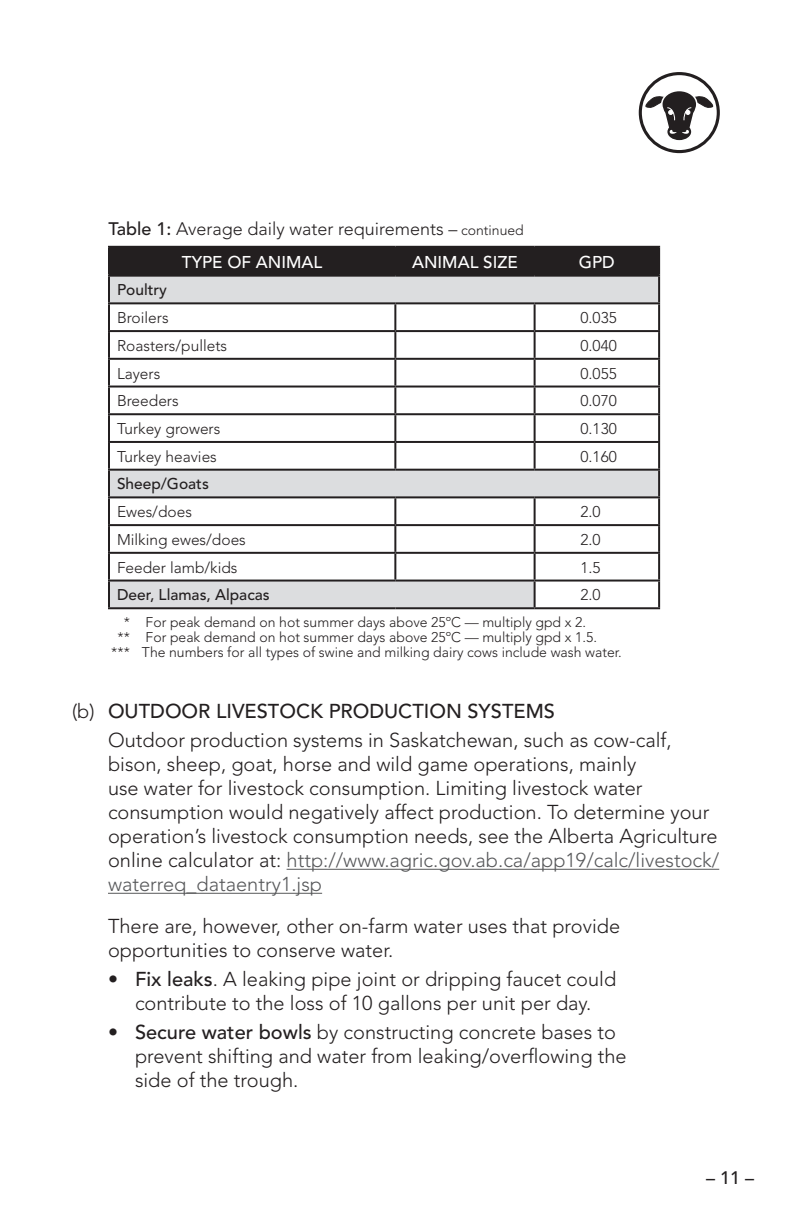
<style>
.page{position:relative;width:792px;height:1224px;background:#fff}
.page>*{position:absolute;margin:0;border:0;box-sizing:border-box;transform-origin:0 0}
.t1{font:300 20px/24px "Avenir LT Std";color:#231f20}
.t2{font:300 18px "Avenir LT Std";color:#231f20}
.t3{font:500 18px "Avenir LT Std";color:#231f20}
.t4{font:500 17px "Avenir LT Std";color:#fff}
.t5{font:300 15.6px/27.8px "Avenir LT Std";color:#231f20}
.t6{font:500 15.6px/27.8px "Avenir LT Std";color:#231f20}
.t7{font:300 14px "Avenir LT Std";color:#231f20}
.s1{font-weight:500}
.s2{font-size:14px}
.s3{font-weight:300}
.s4{color:#57585a}
</style>
<div class="page">
<hr style="left:287px;top:869px;width:432px;height:1px;background:#57585a">
<hr style="left:108px;top:893px;width:214px;height:1px;background:#57585a">
<svg style="left:639px;top:72px;width:81px;height:81px"></svg>
<div style="left:110px;top:248px;width:548px;height:27px;background:#231f20"></div>
<svg style="left:110px;top:277px;width:548px;height:330px"></svg>
<hr style="left:108px;top:246px;width:287px;height:2px;background:#231f20">
<hr style="left:108px;top:248px;width:2px;height:27px;background:#231f20">
<hr style="left:395px;top:246px;width:140px;height:2px;background:#231f20">
<hr style="left:394px;top:248px;width:2px;height:27px;background:#231f20">
<hr style="left:535px;top:246px;width:125px;height:2px;background:#231f20">
<hr style="left:534px;top:248px;width:2px;height:27px;background:#231f20">
<hr style="left:658px;top:248px;width:2px;height:27px;background:#231f20">
<hr style="left:108px;top:275px;width:287px;height:2px;background:#231f20">
<hr style="left:108px;top:277px;width:2px;height:25px;background:#231f20">
<hr style="left:395px;top:275px;width:140px;height:2px;background:#231f20">
<hr style="left:535px;top:275px;width:125px;height:2px;background:#231f20">
<hr style="left:658px;top:277px;width:2px;height:25px;background:#231f20">
<hr style="left:108px;top:302px;width:287px;height:2px;background:#231f20">
<hr style="left:108px;top:304px;width:2px;height:26px;background:#231f20">
<hr style="left:395px;top:302px;width:140px;height:2px;background:#231f20">
<hr style="left:394px;top:304px;width:2px;height:26px;background:#231f20">
<hr style="left:535px;top:302px;width:125px;height:2px;background:#231f20">
<hr style="left:534px;top:304px;width:2px;height:26px;background:#231f20">
<hr style="left:658px;top:304px;width:2px;height:26px;background:#231f20">
<hr style="left:108px;top:330px;width:287px;height:2px;background:#231f20">
<hr style="left:108px;top:332px;width:2px;height:26px;background:#231f20">
<hr style="left:395px;top:330px;width:140px;height:2px;background:#231f20">
<hr style="left:394px;top:332px;width:2px;height:26px;background:#231f20">
<hr style="left:535px;top:330px;width:125px;height:2px;background:#231f20">
<hr style="left:534px;top:332px;width:2px;height:26px;background:#231f20">
<hr style="left:658px;top:332px;width:2px;height:26px;background:#231f20">
<hr style="left:108px;top:358px;width:287px;height:2px;background:#231f20">
<hr style="left:108px;top:360px;width:2px;height:26px;background:#231f20">
<hr style="left:395px;top:358px;width:140px;height:2px;background:#231f20">
<hr style="left:394px;top:360px;width:2px;height:26px;background:#231f20">
<hr style="left:535px;top:358px;width:125px;height:2px;background:#231f20">
<hr style="left:534px;top:360px;width:2px;height:26px;background:#231f20">
<hr style="left:658px;top:360px;width:2px;height:26px;background:#231f20">
<hr style="left:108px;top:386px;width:287px;height:2px;background:#231f20">
<hr style="left:108px;top:388px;width:2px;height:25px;background:#231f20">
<hr style="left:395px;top:386px;width:140px;height:2px;background:#231f20">
<hr style="left:394px;top:388px;width:2px;height:25px;background:#231f20">
<hr style="left:535px;top:386px;width:125px;height:2px;background:#231f20">
<hr style="left:534px;top:388px;width:2px;height:25px;background:#231f20">
<hr style="left:658px;top:388px;width:2px;height:25px;background:#231f20">
<hr style="left:108px;top:413px;width:287px;height:2px;background:#231f20">
<hr style="left:108px;top:415px;width:2px;height:26px;background:#231f20">
<hr style="left:395px;top:413px;width:140px;height:2px;background:#231f20">
<hr style="left:394px;top:415px;width:2px;height:26px;background:#231f20">
<hr style="left:535px;top:413px;width:125px;height:2px;background:#231f20">
<hr style="left:534px;top:415px;width:2px;height:26px;background:#231f20">
<hr style="left:658px;top:415px;width:2px;height:26px;background:#231f20">
<hr style="left:108px;top:441px;width:287px;height:2px;background:#231f20">
<hr style="left:108px;top:443px;width:2px;height:26px;background:#231f20">
<hr style="left:395px;top:441px;width:140px;height:2px;background:#231f20">
<hr style="left:394px;top:443px;width:2px;height:26px;background:#231f20">
<hr style="left:535px;top:441px;width:125px;height:2px;background:#231f20">
<hr style="left:534px;top:443px;width:2px;height:26px;background:#231f20">
<hr style="left:658px;top:443px;width:2px;height:26px;background:#231f20">
<hr style="left:108px;top:469px;width:287px;height:2px;background:#231f20">
<hr style="left:108px;top:471px;width:2px;height:25px;background:#231f20">
<hr style="left:395px;top:469px;width:140px;height:2px;background:#231f20">
<hr style="left:535px;top:469px;width:125px;height:2px;background:#231f20">
<hr style="left:658px;top:471px;width:2px;height:25px;background:#231f20">
<hr style="left:108px;top:496px;width:287px;height:2px;background:#231f20">
<hr style="left:108px;top:498px;width:2px;height:26px;background:#231f20">
<hr style="left:395px;top:496px;width:140px;height:2px;background:#231f20">
<hr style="left:394px;top:498px;width:2px;height:26px;background:#231f20">
<hr style="left:535px;top:496px;width:125px;height:2px;background:#231f20">
<hr style="left:534px;top:498px;width:2px;height:26px;background:#231f20">
<hr style="left:658px;top:498px;width:2px;height:26px;background:#231f20">
<hr style="left:108px;top:524px;width:287px;height:2px;background:#231f20">
<hr style="left:108px;top:526px;width:2px;height:26px;background:#231f20">
<hr style="left:395px;top:524px;width:140px;height:2px;background:#231f20">
<hr style="left:394px;top:526px;width:2px;height:26px;background:#231f20">
<hr style="left:535px;top:524px;width:125px;height:2px;background:#231f20">
<hr style="left:534px;top:526px;width:2px;height:26px;background:#231f20">
<hr style="left:658px;top:526px;width:2px;height:26px;background:#231f20">
<hr style="left:108px;top:552px;width:287px;height:2px;background:#231f20">
<hr style="left:108px;top:554px;width:2px;height:26px;background:#231f20">
<hr style="left:395px;top:552px;width:140px;height:2px;background:#231f20">
<hr style="left:394px;top:554px;width:2px;height:26px;background:#231f20">
<hr style="left:535px;top:552px;width:125px;height:2px;background:#231f20">
<hr style="left:534px;top:554px;width:2px;height:26px;background:#231f20">
<hr style="left:658px;top:554px;width:2px;height:26px;background:#231f20">
<hr style="left:108px;top:580px;width:287px;height:2px;background:#231f20">
<hr style="left:108px;top:582px;width:2px;height:25px;background:#231f20">
<hr style="left:395px;top:580px;width:140px;height:2px;background:#231f20">
<hr style="left:535px;top:580px;width:125px;height:2px;background:#231f20">
<hr style="left:534px;top:582px;width:2px;height:25px;background:#231f20">
<hr style="left:658px;top:582px;width:2px;height:25px;background:#231f20">
<hr style="left:108px;top:607px;width:287px;height:2px;background:#231f20">
<hr style="left:395px;top:607px;width:140px;height:2px;background:#231f20">
<hr style="left:535px;top:607px;width:125px;height:2px;background:#231f20">
<p class="t2" style="left:108px;top:218px;width:417px"><span class="s1">Table 1:</span> Average daily water requirements – <span class="s2">continued</span></p>
<p class="t4" style="left:182px;top:252px;width:21px">Type</p>
<p class="t4" style="left:227px;top:252px;width:53px">of Animal</p>
<p class="t4" style="left:412px;top:252px;width:24px">Animal</p>
<p class="t4" style="left:483px;top:252px;width:34px">Size</p>
<p class="t4" style="left:579px;top:252px;width:13px">gpd</p>
<p class="t5" style="left:117px;top:276px;width:53px"><span class="s1">Poultry<br></span>Broilers</p>
<p class="t5" style="left:581px;top:304px;width:38px">0.035</p>
<p class="t5" style="left:117px;top:332px;width:112px">Roasters/pullets</p>
<p class="t5" style="left:581px;top:332px;width:38px">0.040</p>
<p class="t5" style="left:117px;top:359px;width:45px">Layers</p>
<p class="t5" style="left:581px;top:359px;width:38px">0.055</p>
<p class="t5" style="left:117px;top:387px;width:63px">Breeders</p>
<p class="t5" style="left:581px;top:387px;width:38px">0.070</p>
<p class="t5" style="left:117px;top:415px;width:105px">Turkey growers</p>
<p class="t5" style="left:581px;top:415px;width:38px">0.130</p>
<p class="t5" style="left:117px;top:442px;width:101px">Turkey heavies</p>
<p class="t5" style="left:581px;top:442px;width:38px">0.160</p>
<p class="t6" style="left:117px;top:470px;width:93px">Sheep/Goats<br><span class="s3">Ewes/does</span></p>
<p class="t5" style="left:581px;top:498px;width:22px">2.0</p>
<p class="t5" style="left:117px;top:526px;width:130px">Milking ewes/does</p>
<p class="t5" style="left:581px;top:526px;width:22px">2.0</p>
<p class="t5" style="left:117px;top:553px;width:122px">Feeder lamb/kids</p>
<p class="t5" style="left:581px;top:553px;width:22px">1.5</p>
<p class="t6" style="left:117px;top:581px;width:154px">Deer, Llamas, Alpacas</p>
<p class="t5" style="left:581px;top:581px;width:22px">2.0</p>
<p class="t7" style="left:124px;top:614px;width:464px">* For peak demand on hot summer days above 25oC — multiply gpd x 2.</p>
<p class="t7" style="left:118px;top:629px;width:481px">** For peak demand on hot summer days above 25oC — multiply gpd x 1.5.</p>
<p class="t7" style="left:111px;top:644px;width:512px">*** The numbers for all types of swine and milking dairy cows include wash water.</p>
<p class="t1" style="left:108px;top:697px;width:565px;line-height:29px;text-indent:-36px">(b) <span class="s1">OUTDOOR LIVESTOCK PRODUCTION SYSTEMS<br></span>Outdoor production systems in Saskatchewan, such as cow-calf,</p>
<p class="t1" style="left:108px;top:752px;width:613px">bison, sheep, goat, horse and wild game operations, mainly<br>use water for livestock consumption. Limiting livestock water consumption would negatively affect production. To determine your operation’s livestock consumption needs, see the Alberta Agriculture online calculator at: <span class="s4">http://www.agric.gov.ab.ca/app19/calc/livestock/ waterreq_dataentry1.jsp</span></p>
<p class="t1" style="left:108px;top:914px;width:514px">There are, however, other on-farm water uses that provide opportunities to conserve water.</p>
<p class="t1" style="left:108px;top:968px;width:510px;text-align:center">• <span class="s1">Fix leaks</span>. A leaking pipe joint or dripping faucet could contribute to the loss of 10 gallons per unit per day.</p>
<p class="t1" style="left:135px;top:1021px;width:493px;text-indent:-27px">• <span class="s1">Secure water bowls</span> by constructing concrete bases to prevent shifting and water from leaking/overflowing the side of the trough.</p>
<p class="t3" style="left:706px;top:1167px;width:50px">– 11 –</p>
</div>
